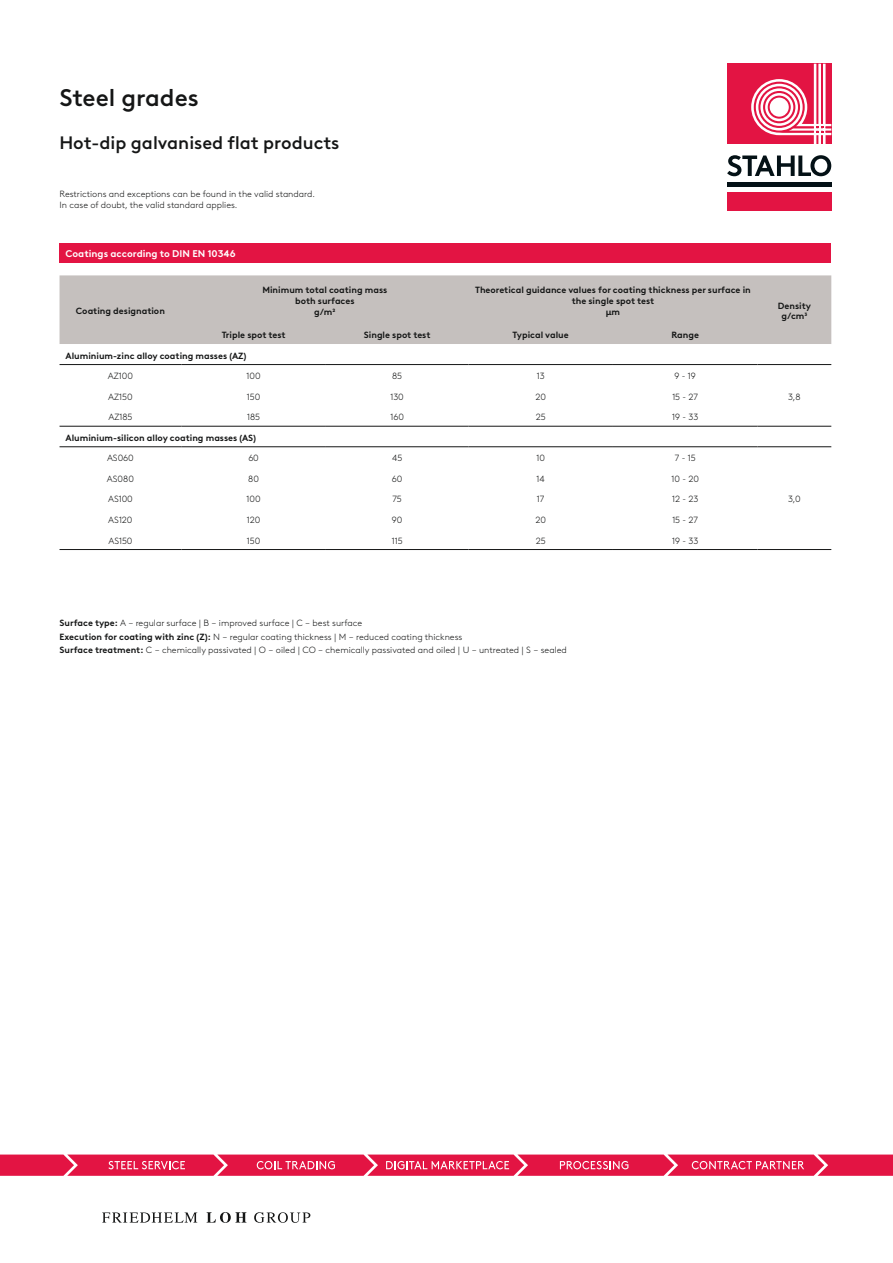
<style>
.page{position:relative;width:893px;height:1263px;background:#fff}
.page>*{position:absolute;margin:0;border:0;box-sizing:border-box;transform-origin:0 0}
.t1{font:500 24px "Brown LL";color:#151616}
.t2{font:500 18px "Brown LL";color:#151616}
.t3{font:700 9.75px "Brown LL";color:#fff}
.t4{font:300 9px/13.5px "Brown LL";color:#151616}
.t5{font:700 9px/10.8px "Brown LL";color:#151616;text-align:center}
.s1{font-weight:700}
</style>
<div class="page">
<div style="left:60px;top:243px;width:771px;height:20px;background:#e31443"></div>
<div style="left:60px;top:275px;width:771px;height:69px;background:#c5c0be"></div>
<hr style="left:60px;top:364px;width:121px;height:1px;background:#151616">
<hr style="left:181px;top:364px;width:145px;height:1px;background:#151616">
<hr style="left:326px;top:364px;width:142px;height:1px;background:#151616">
<hr style="left:468px;top:364px;width:145px;height:1px;background:#151616">
<hr style="left:613px;top:364px;width:144px;height:1px;background:#151616">
<hr style="left:757px;top:364px;width:74px;height:1px;background:#151616">
<hr style="left:60px;top:426px;width:121px;height:1px;background:#151616">
<hr style="left:181px;top:426px;width:145px;height:1px;background:#151616">
<hr style="left:326px;top:426px;width:142px;height:1px;background:#151616">
<hr style="left:468px;top:426px;width:145px;height:1px;background:#151616">
<hr style="left:613px;top:426px;width:144px;height:1px;background:#151616">
<hr style="left:757px;top:426px;width:74px;height:1px;background:#151616">
<hr style="left:60px;top:446px;width:121px;height:1px;background:#151616">
<hr style="left:181px;top:446px;width:145px;height:1px;background:#151616">
<hr style="left:326px;top:446px;width:142px;height:1px;background:#151616">
<hr style="left:468px;top:446px;width:145px;height:1px;background:#151616">
<hr style="left:613px;top:446px;width:144px;height:1px;background:#151616">
<hr style="left:757px;top:446px;width:74px;height:1px;background:#151616">
<hr style="left:60px;top:549px;width:121px;height:1px;background:#151616">
<hr style="left:181px;top:549px;width:145px;height:1px;background:#151616">
<hr style="left:326px;top:549px;width:142px;height:1px;background:#151616">
<hr style="left:468px;top:549px;width:145px;height:1px;background:#151616">
<hr style="left:613px;top:549px;width:144px;height:1px;background:#151616">
<hr style="left:757px;top:549px;width:74px;height:1px;background:#151616">
<svg style="left:0;top:1154px;width:893px;height:22px;background:#e6315a"></svg>
<svg style="left:102px;top:1212px;width:208px;height:11px"></svg>
<div style="left:727px;top:64px;width:104px;height:80px;background:#e31443"></div>
<div style="left:727px;top:192px;width:104px;height:19px;background:#e31443"></div>
<hr style="left:727px;top:182px;width:104px;height:4px;background:#041116">
<svg style="left:727px;top:155px;width:104px;height:21px"></svg>
<svg style="left:751px;top:64px;width:80px;height:80px"></svg>
<h1 class="t1" style="left:60px;top:79px;width:141px">Steel grades</h1>
<h2 class="t2" style="left:60px;top:129px;width:281px">Hot-dip galvanised flat products</h2>
<p class="t4" style="left:60px;top:188px;width:257px;line-height:10.8px">Restrictions and exceptions can be found in the valid standard.<br>In case of doubt, the valid standard applies.</p>
<p class="t3" style="left:66px;top:246px;width:172px">Coatings according to DIN EN 10346</p>
<p class="t5" style="left:76px;top:305px;width:91px">Coating designation</p>
<p class="t5" style="left:262px;top:284px;width:126px">Minimum total coating mass both surfaces<br>g/m²</p>
<p class="t5" style="left:475px;top:284px;width:277px">Theoretical guidance values for coating thickness per surface in the single spot test<br>µm</p>
<p class="t5" style="left:778px;top:299px;width:35px">Density g/cm³</p>
<p class="t5" style="left:222px;top:329px;width:65px">Triple spot test</p>
<p class="t5" style="left:364px;top:329px;width:68px">Single spot test</p>
<p class="t5" style="left:513px;top:329px;width:58px">Typical value</p>
<p class="t5" style="left:671px;top:329px;width:29px">Range</p>
<p class="t5" style="left:66px;top:349px;width:183px">Aluminium-zinc alloy coating masses (AZ)</p>
<p class="t4" style="left:108px;top:369px;width:27px">AZ100</p>
<p class="t4" style="left:247px;top:369px;width:16px">100</p>
<p class="t4" style="left:392px;top:369px;width:11px">85</p>
<p class="t4" style="left:537px;top:369px;width:9px">13</p>
<p class="t4" style="left:675px;top:369px;width:23px">9 - 19</p>
<p class="t4" style="left:108px;top:389px;width:26px">AZ150</p>
<p class="t4" style="left:247px;top:389px;width:15px">150</p>
<p class="t4" style="left:390px;top:389px;width:15px">130</p>
<p class="t4" style="left:535px;top:389px;width:12px">20</p>
<p class="t4" style="left:672px;top:389px;width:27px">15 - 27</p>
<p class="t4" style="left:788px;top:389px;width:14px">3,8</p>
<p class="t4" style="left:108px;top:410px;width:26px">AZ185</p>
<p class="t4" style="left:247px;top:410px;width:14px">185</p>
<p class="t4" style="left:390px;top:410px;width:15px">160</p>
<p class="t4" style="left:536px;top:410px;width:11px">25</p>
<p class="t4" style="left:672px;top:410px;width:28px">19 - 33</p>
<p class="t5" style="left:66px;top:431px;width:192px">Aluminium-silicon alloy coating masses (AS)</p>
<p class="t4" style="left:107px;top:451px;width:28px">AS060</p>
<p class="t4" style="left:248px;top:451px;width:12px">60</p>
<p class="t4" style="left:392px;top:451px;width:12px">45</p>
<p class="t4" style="left:536px;top:451px;width:10px">10</p>
<p class="t4" style="left:675px;top:451px;width:22px">7 - 15</p>
<p class="t4" style="left:788px;top:492px;width:14px">3,0</p>
<p class="t4" style="left:107px;top:471px;width:28px">AS080</p>
<p class="t4" style="left:248px;top:471px;width:12px">80</p>
<p class="t4" style="left:392px;top:471px;width:12px">60</p>
<p class="t4" style="left:536px;top:471px;width:10px">14</p>
<p class="t4" style="left:671px;top:471px;width:29px">10 - 20</p>
<p class="t4" style="left:108px;top:492px;width:26px">AS100</p>
<p class="t4" style="left:247px;top:492px;width:16px">100</p>
<p class="t4" style="left:392px;top:492px;width:11px">75</p>
<p class="t4" style="left:537px;top:492px;width:9px">17</p>
<p class="t4" style="left:672px;top:492px;width:28px">12 - 23</p>
<p class="t4" style="left:108px;top:513px;width:26px">AS120</p>
<p class="t4" style="left:247px;top:513px;width:15px">120</p>
<p class="t4" style="left:392px;top:513px;width:12px">90</p>
<p class="t4" style="left:535px;top:513px;width:12px">20</p>
<p class="t4" style="left:672px;top:513px;width:27px">15 - 27</p>
<p class="t4" style="left:108px;top:533px;width:26px">AS150</p>
<p class="t4" style="left:247px;top:533px;width:15px">150</p>
<p class="t4" style="left:392px;top:533px;width:12px">115</p>
<p class="t4" style="left:536px;top:533px;width:11px">25</p>
<p class="t4" style="left:672px;top:533px;width:28px">19 - 33</p>
<p class="t4" style="left:60px;top:616px;width:509px"><span class="s1">Surface type:</span> A – regular surface | B – improved surface | C – best surface<br><span class="s1">Execution for coating with zinc (Z):</span> N – regular coating thickness | M – reduced coating thickness<br><span class="s1">Surface treatment:</span> C – chemically passivated | O – oiled | CO – chemically passivated and oiled | U – untreated | S – sealed</p>
</div>
